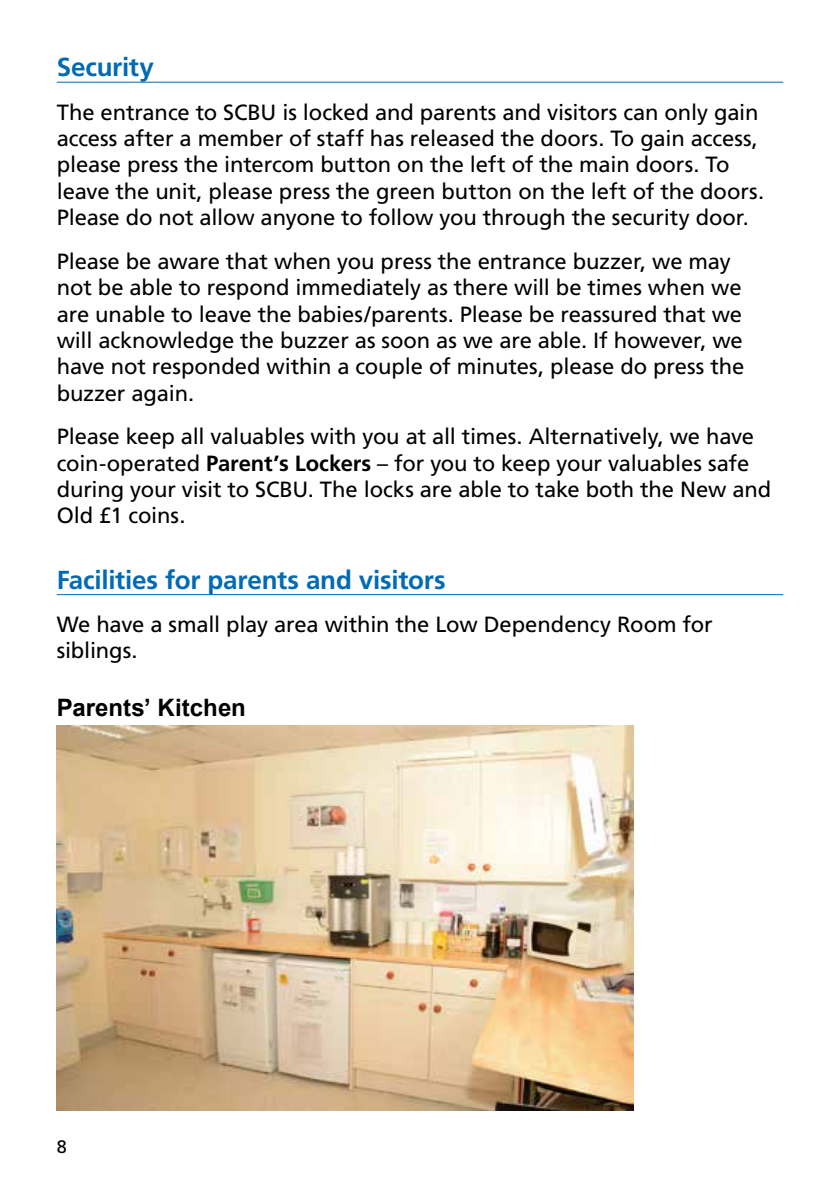
<style>
.page{position:relative;width:840px;height:1191px;background:#fff}
.page>*{position:absolute;margin:0;border:0;box-sizing:border-box;transform-origin:0 0}
.t1{font:700 26px "Frutiger";letter-spacing:-.01em;color:#006ab4}
.t2{font:700 24px "Arial";color:#000}
.t3{font:22px/26.4px "Frutiger";letter-spacing:-.005em;color:#000}
.t4{font:18px "Frutiger";color:#000}
.s1{font-weight:700}
</style>
<div class="page">
<hr style="left:57px;top:82px;width:725px;height:1px;background:#006ab4">
<hr style="left:57px;top:594px;width:725px;height:1px;background:#006ab4">
<img style="left:57px;top:725px;width:576px;height:385px">
<p class="t1" style="left:57px;top:52px;width:98px">Security</p>
<p class="t3" style="left:57px;top:99px;width:708px">The entrance to SCBU is locked and parents and visitors can only gain access after a member of staff has released the doors. To gain access, please press the intercom button on the left of the main doors. To leave the unit, please press the green button on the left of the doors.<br>Please do not allow anyone to follow you through the security door.</p>
<p class="t3" style="left:57px;top:248px;width:688px">Please be aware that when you press the entrance buzzer, we may not be able to respond immediately as there will be times when we are unable to leave the babies/parents. Please be reassured that we will acknowledge the buzzer as soon as we are able. If however, we have not responded within a couple of minutes, please do press the buzzer again.</p>
<p class="t3" style="left:57px;top:423px;width:715px">Please keep all valuables with you at all times. Alternatively, we have coin-operated <span class="s1">Parent’s Lockers</span> – for you to keep your valuables safe during your visit to SCBU. The locks are able to take both the New and Old £1 coins.</p>
<p class="t1" style="left:57px;top:564px;width:390px">Facilities for parents and visitors</p>
<p class="t3" style="left:57px;top:611px;width:657px">We have a small play area within the Low Dependency Room for siblings.</p>
<p class="t2" style="left:57px;top:691px;width:191px">Parents’ Kitchen</p>
<p class="t4" style="left:57px;top:1136px;width:12px">8</p>
</div>
